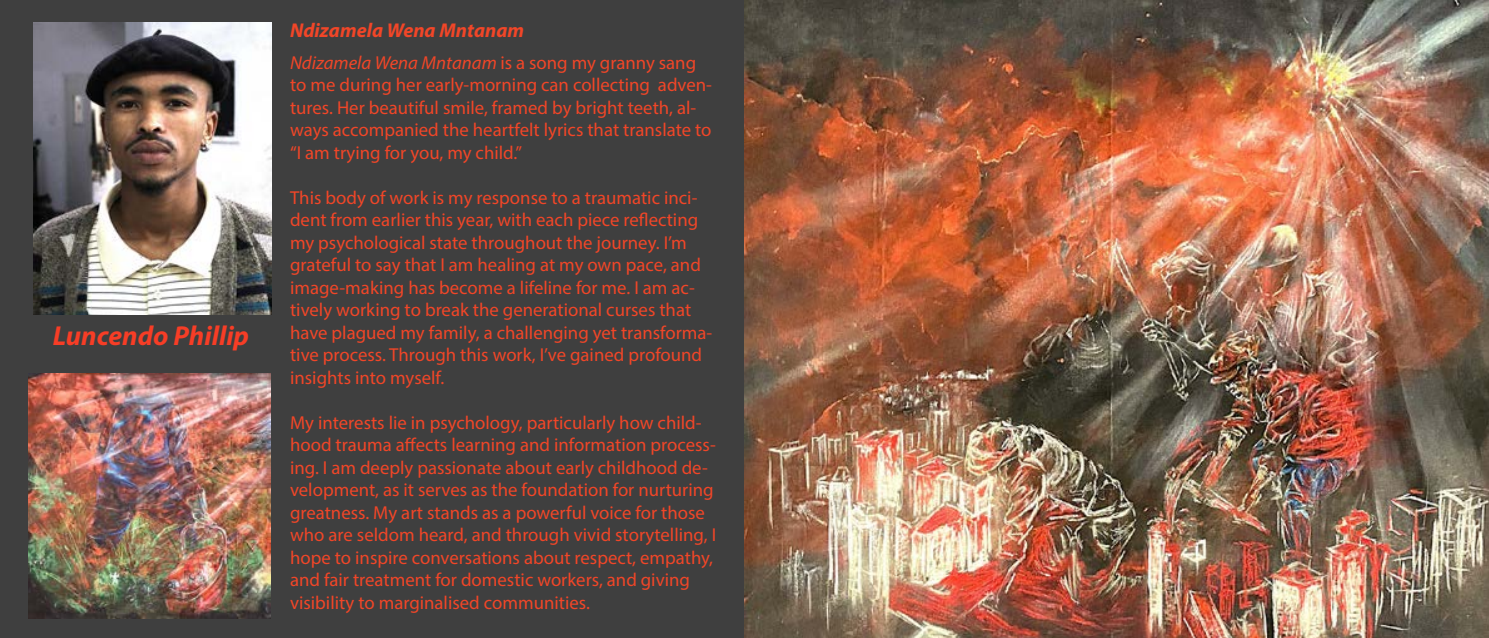
<style>
.page{position:relative;width:1489px;height:638px;background:#fff}
.page>*{position:absolute;margin:0;border:0;box-sizing:border-box;transform-origin:0 0}
.t1{font:italic 700 27.5px "Myriad Pro";color:#f73d26}
.t2{font:italic 700 20px "Myriad Pro";color:#f14628}
.t3{font:18.75px/22.5px "Myriad Pro";color:#f14628}
.s1{font-style:italic}
</style>
<div class="page">
<div style="left:0;top:0;width:1488px;height:638px;background:#3f3f3f"></div>
<img style="left:28px;top:373px;width:242px;height:246px">
<img style="left:744px;top:0;width:744px;height:638px">
<img style="left:34px;top:22px;width:237px;height:293px">
<h1 class="t1" style="left:53px;top:318px;width:198px">Luncendo Phillip</h1>
<p class="t2" style="left:290px;top:17px;width:236px">Ndizamela Wena Mntanam</p>
<p class="t3" style="left:290px;top:51px;width:423px"><span class="s1">Ndizamela Wena Mntanam</span> is a song my granny sang to me during her early-morning can collecting adven&shy;tures. Her beautiful smile, framed by bright teeth, al&shy;ways accompanied the heartfelt lyrics that translate to “I am trying for you, my child.”</p>
<p class="t3" style="left:290px;top:186px;width:424px">This body of work is my response to a traumatic inci&shy;dent from earlier this year, with each piece reflecting my psychological state throughout the journey. I’m grateful to say that I am healing at my own pace, and image-making has become a lifeline for me. I am ac&shy;tively working to break the generational curses that have plagued my family, a challenging yet transforma&shy;tive process. Through this work, I’ve gained profound insights into myself.</p>
<p class="t3" style="left:290px;top:411px;width:427px">My interests lie in psychology, particularly how child&shy;hood trauma affects learning and information process&shy;ing. I am deeply passionate about early childhood de&shy;velopment, as it serves as the foundation for nurturing greatness. My art stands as a powerful voice for those who are seldom heard, and through vivid storytelling, I hope to inspire conversations about respect, empathy, and fair treatment for domestic workers, and giving visibility to marginalised communities.</p>
</div>
